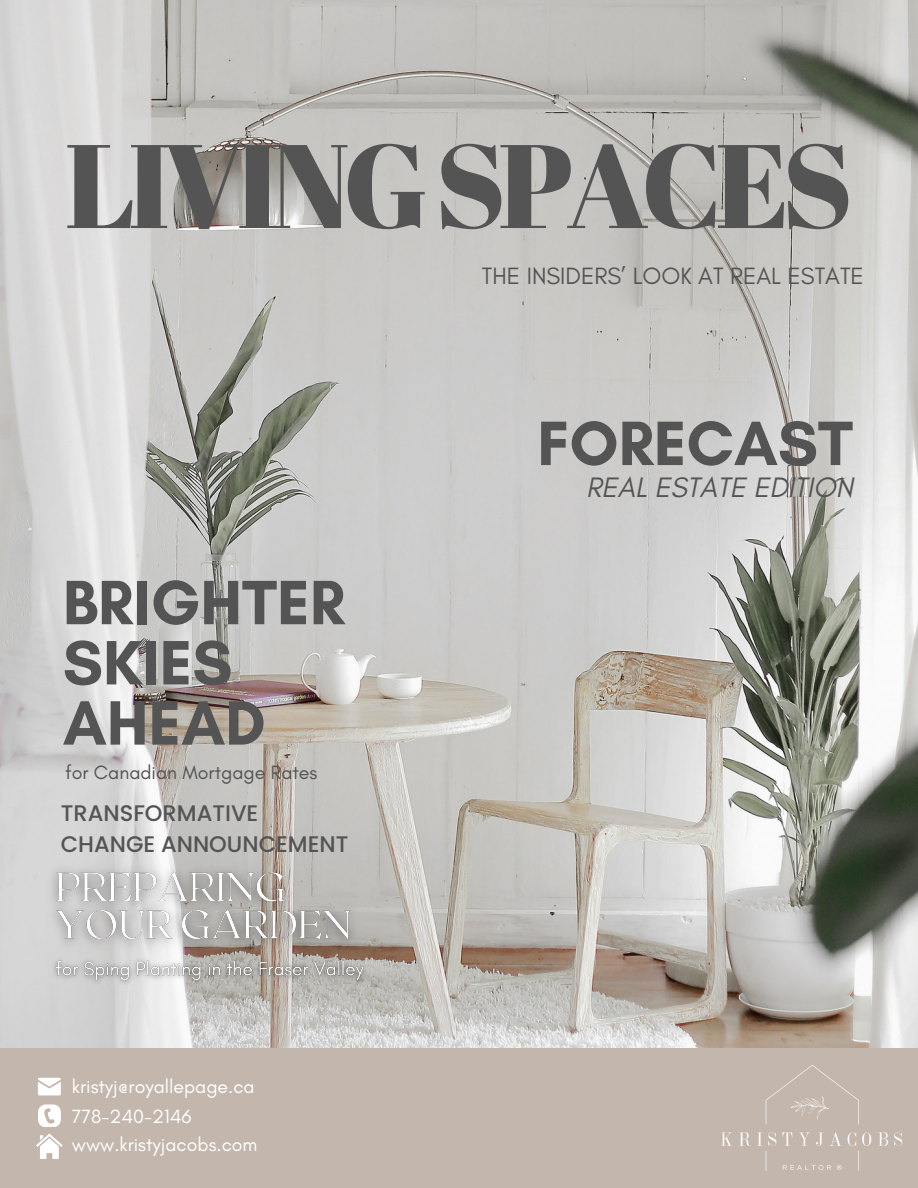
<style>
.page{position:relative;width:918px;height:1188px;background:#fff}
.page>*{position:absolute;margin:0;border:0;box-sizing:border-box;transform-origin:0 0}
.t1{font:118.5px "Abril Fatface";letter-spacing:-.065em;color:#545454}
.t2{font:700 63.75px/60.2px "Glacial Indifference";color:#545454}
.t3{font:italic 28.65px "Glacial Indifference";color:#545454}
.t4{font:24px "Glacial Indifference";color:#545454}
.t5{font:500 22.5px/31.5px "Poppins";color:#545454}
.t6{font:19.5px "Glacial Indifference";color:#fff}
.t7{font:19.5px "Glacial Indifference";color:#545454}
</style>
<div class="page">
<div style="left:0;top:1048px;width:918px;height:140px;background:#c3b6ad"></div>
<svg style="left:38px;top:1104px;width:23px;height:23px"></svg>
<svg style="left:36px;top:1134px;width:27px;height:25px"></svg>
<svg style="left:38px;top:1078px;width:22px;height:17px"></svg>
<img style="left:710px;top:1047px;width:208px;height:124px">
<img style="left:0;top:0;width:918px;height:1047px">
<img style="left:39px;top:856px;width:330px;height:102px">
<img style="left:47px;top:951px;width:326px;height:40px">
<p class="t1" style="left:65px;top:103px;width:790px">LIVINGSPACES</p>
<h1 class="t4" style="left:482px;top:262px;width:383px">THE INSIDERS’ LOOK AT REAL ESTATE</h1>
<h6 class="t2" style="left:63px;top:572px;width:284px">BRIGHTER<br>SKIES<br>AHEAD</h6>
<p class="t7" style="left:65px;top:760px;width:254px">for Canadian Mortgage Rates</p>
<p class="t5" style="left:61px;top:797px;width:289px">TRANSFORMATIVE<br>CHANGE ANNOUNCEMENT</p>
<h2 class="t6" style="left:72px;top:1075px;width:184px">kristyj@royallepage.ca</h2>
<p class="t6" style="left:72px;top:1105px;width:121px">778-240-2146</p>
<h5 class="t6" style="left:72px;top:1133px;width:187px">www.kristyjacobs.com</h5>
<h2 class="t2" style="left:537px;top:413px;width:317px">FORECAST</h2>
<h4 class="t3" style="left:586px;top:470px;width:268px">REAL ESTATE EDITION</h4>
</div>
